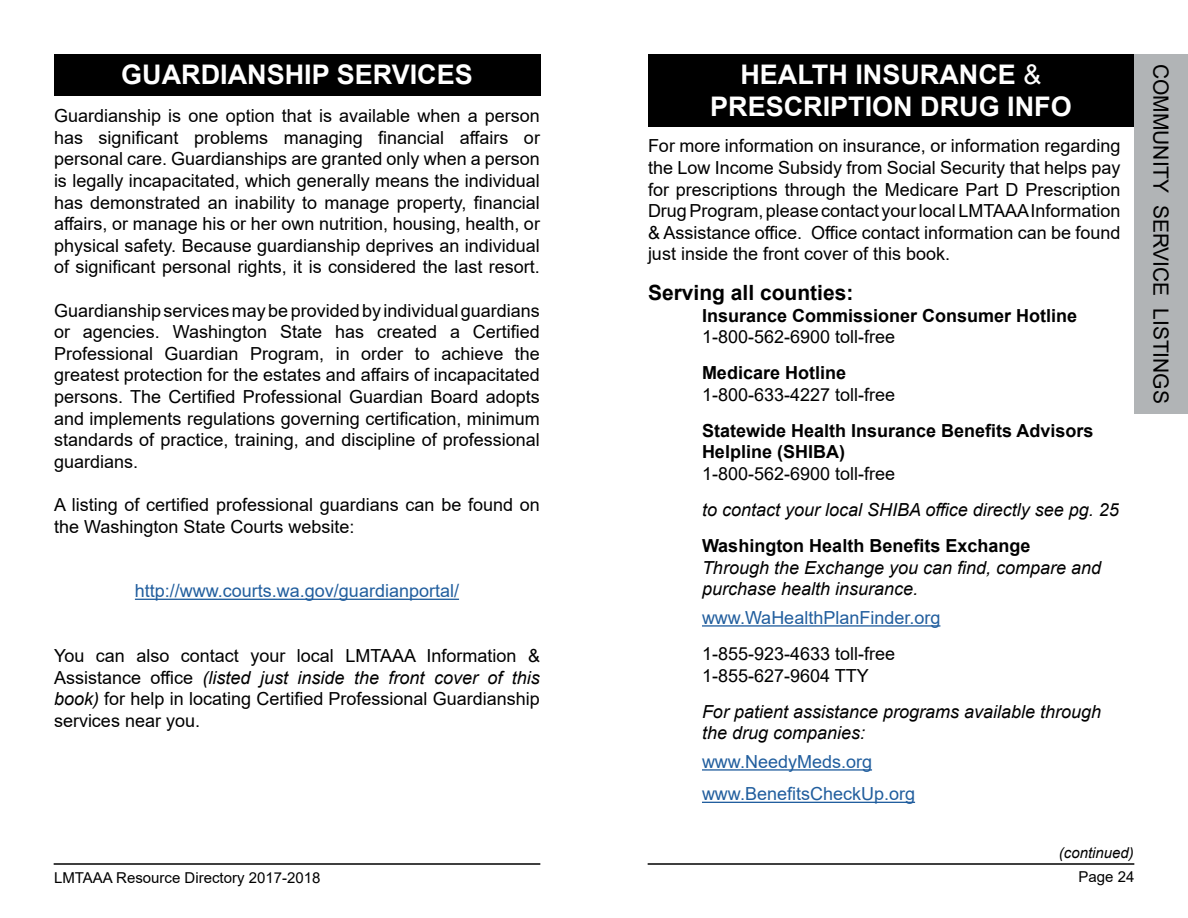
<style>
.page{position:relative;width:1188px;height:918px;background:#fff}
.page>*{position:absolute;margin:0;border:0;box-sizing:border-box;transform-origin:0 0}
.t1{font:700 27px/32.4px "Arial";color:#fff;text-align:center}
.t2{font:21px "Arial";color:#000}
.t3{font:700 21px "Arial";color:#000}
.t4{font:18px/21.6px "Arial";color:#000;text-align:justify}
.t5{font:italic 18px/21.6px "Arial";color:#000}
.t6{font:700 18px/21.6px "Arial";color:#000}
.t7{font:18px/32.4px "Arial";color:#215e9e}
.t8{font:15px "Arial";color:#000}
.t9{font:italic 15px "Arial";color:#000}
.s1{font-style:italic}
.s2{font-weight:400}
</style>
<div class="page">
<div style="left:648px;top:54px;width:486px;height:73px;background:#000"></div>
<hr style="left:702px;top:625px;width:238px;height:2px;background:#215e9e">
<hr style="left:702px;top:769px;width:170px;height:2px;background:#215e9e">
<hr style="left:702px;top:802px;width:213px;height:1px;background:#215e9e">
<div style="left:1134px;top:54px;width:54px;height:360px;background:#b1b4b6"></div>
<hr style="left:648px;top:863px;width:486px;height:2px;background:#000">
<div style="left:54px;top:54px;width:486px;height:41px;background:#000"></div>
<hr style="left:135px;top:599px;width:324px;height:1px;background:#215e9e">
<hr style="left:54px;top:863px;width:486px;height:2px;background:#000">
<h1 class="t1" style="left:121px;top:59px;width:353px">GUARDIANSHIP SERVICES</h1>
<p class="t4" style="left:54px;top:105px;width:487px">Guardianship is one option that is available when a person has significant problems managing financial affairs or personal care. Guardianships are granted only when a person is legally incapacitated, which generally means the individual has demonstrated an inability to manage property, financial affairs, or manage his or her own nutrition, housing, health, or physical safety. Because guardianship deprives an individual of significant personal rights, it is considered the last resort.</p>
<p class="t4" style="left:54px;top:299px;width:487px">Guardianship services may be provided by individual guardians or agencies. Washington State has created a Certified Professional Guardian Program, in order to achieve the greatest protection for the estates and affairs of incapacitated persons. The Certified Professional Guardian Board adopts and implements regulations governing certification, minimum standards of practice, training, and discipline of professional guardians.</p>
<p class="t4" style="left:54px;top:494px;width:487px">A listing of certified professional guardians can be found on the Washington State Courts website:</p>
<p class="t7" style="left:135px;top:575px;width:326px">http://www.courts.wa.gov/guardianportal/</p>
<p class="t4" style="left:54px;top:645px;width:488px">You can also contact your local LMTAAA Information &amp; Assistance office <span class="s1">(listed just inside the front cover of this book)</span> for help in locating Certified Professional Guardianship services near you.</p>
<h1 class="t1" style="left:710px;top:59px;width:363px">HEALTH INSURANCE <span class="s2">&amp;<br></span>PRESCRIPTION DRUG INFO</h1>
<p class="t4" style="left:648px;top:135px;width:474px">For more information on insurance, or information regarding the Low Income Subsidy from Social Security that helps pay for prescriptions through the Medicare Part D Prescription Drug Program, please contact your local LMTAAA Information &amp; Assistance office. Office contact information can be found just inside the front cover of this book.</p>
<p class="t3" style="left:648px;top:278px;width:207px">Serving all counties:</p>
<p class="t6" style="left:702px;top:305px;width:377px">Insurance Commissioner Consumer Hotline</p>
<p class="t4" style="left:702px;top:326px;width:195px">1-800-562-6900 toll-free</p>
<p class="t6" style="left:702px;top:362px;width:146px">Medicare Hotline</p>
<p class="t4" style="left:702px;top:384px;width:195px">1-800-633-4227 toll-free</p>
<p class="t6" style="left:702px;top:420px;width:393px">Statewide Health Insurance Benefits Advisors<br>Helpline (SHIBA)</p>
<p class="t4" style="left:702px;top:463px;width:195px">1-800-562-6900 toll-free</p>
<p class="t5" style="left:702px;top:499px;width:418px">to contact your local SHIBA office directly see pg. 25</p>
<p class="t6" style="left:702px;top:535px;width:330px">Washington Health Benefits Exchange</p>
<p class="t5" style="left:702px;top:557px;width:401px">Through the Exchange you can find, compare and purchase health insurance.</p>
<p class="t7" style="left:702px;top:601px;width:240px">www.WaHealthPlanFinder.org</p>
<p class="t4" style="left:702px;top:643px;width:195px">1-855-923-4633 toll-free<br>1-855-627-9604 TTY</p>
<p class="t5" style="left:702px;top:701px;width:401px">For patient assistance programs available through the drug companies:</p>
<p class="t7" style="left:702px;top:745px;width:215px">www.NeedyMeds.org www.BenefitsCheckUp.org</p>
<p class="t9" style="left:1059px;top:843px;width:77px">(continued)</p>
<p class="t8" style="left:54px;top:867px;width:268px">LMTAAA Resource Directory 2017-2018</p>
<p class="t8" style="left:1079px;top:867px;width:57px">Page 24</p>
<p class="t2" style="left:1175px;top:64px;width:341px;rotate:90deg">COMMUNITY SERVICE LISTINGS</p>
</div>
